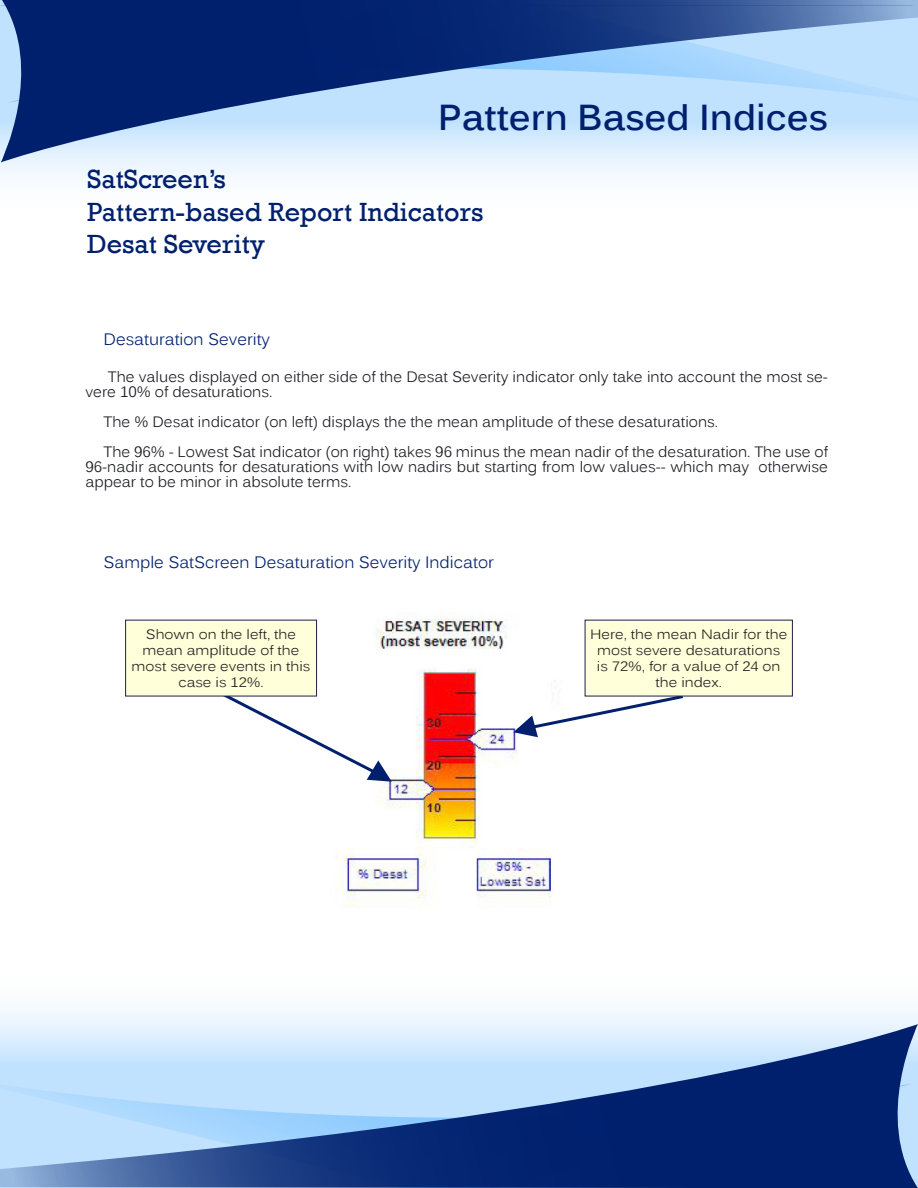
<style>
.page{position:relative;width:918px;height:1188px;background:#fff}
.page>*{position:absolute;margin:0;border:0;box-sizing:border-box;transform-origin:0 0}
.t1{font:700 36px "Kalinga";color:#00206e}
.t2{font:27px/32.4px "Rockwell";color:#00206e}
.t3{font:16.5px "Kalinga";color:#00206e}
.t4{font:15px/15px "Kalinga";color:#1a1b22}
.t5{font:13.5px/16.2px "Kalinga";color:#231f20;text-align:center;scale:1.08 1}
</style>
<div class="page">
<div style="left:0;top:1008px;width:918px;height:16px;background:#eff7fe"></div>
<svg style="left:0;top:1024px;width:918px;height:164px;background:#7291c0"></svg>
<div style="left:0;top:0;width:918px;height:179px;background:#f0f8fe"></div>
<svg style="left:1px;top:0;width:917px;height:162px;background:#7291c0"></svg>
<img style="left:335px;top:612px;width:216px;height:295px">
<svg style="left:225px;top:690px;width:167px;height:93px"></svg>
<svg style="left:513px;top:693px;width:170px;height:44px"></svg>
<div style="left:585px;top:620px;width:207px;height:76px;background:#ffffda"></div>
<div style="left:126px;top:620px;width:191px;height:76px;background:#ffffda"></div>
<p class="t1" style="left:438px;top:94px;width:392px">Pattern Based Indices</p>
<p class="t2" style="left:87px;top:163px;width:398px">SatScreen’s<br>Pattern-based Report Indicators</p>
<p class="t2" style="left:87px;top:228px;width:180px">Desat Severity</p>
<p class="t3" style="left:104px;top:329px;width:168px">Desaturation Severity</p>
<p class="t4" style="left:86px;top:371px;width:744px;text-indent:22px">The values displayed on either side of the Desat Severity indicator only take into account the most se&shy;vere 10% of desaturations.</p>
<p class="t4" style="left:104px;top:416px;width:616px">The % Desat indicator (on left) displays the the mean amplitude of these desaturations.</p>
<p class="t4" style="left:86px;top:446px;width:744px;text-align:justify;text-indent:18px">The 96% - Lowest Sat indicator (on right) takes 96 minus the mean nadir of the desaturation. The use of 96-nadir accounts for desaturations with low nadirs but starting from low values-- which may otherwise appear to be minor in absolute terms.</p>
<p class="t3" style="left:104px;top:552px;width:392px">Sample SatScreen Desaturation Severity Indicator</p>
<p class="t5" style="left:132px;top:627px;width:167px">Shown on the left, the mean amplitude of the most severe events in this case is 12%.</p>
<p class="t5" style="left:590px;top:627px;width:184px">Here, the mean Nadir for the most severe desaturations is 72%, for a value of 24 on the index.</p>
</div>
